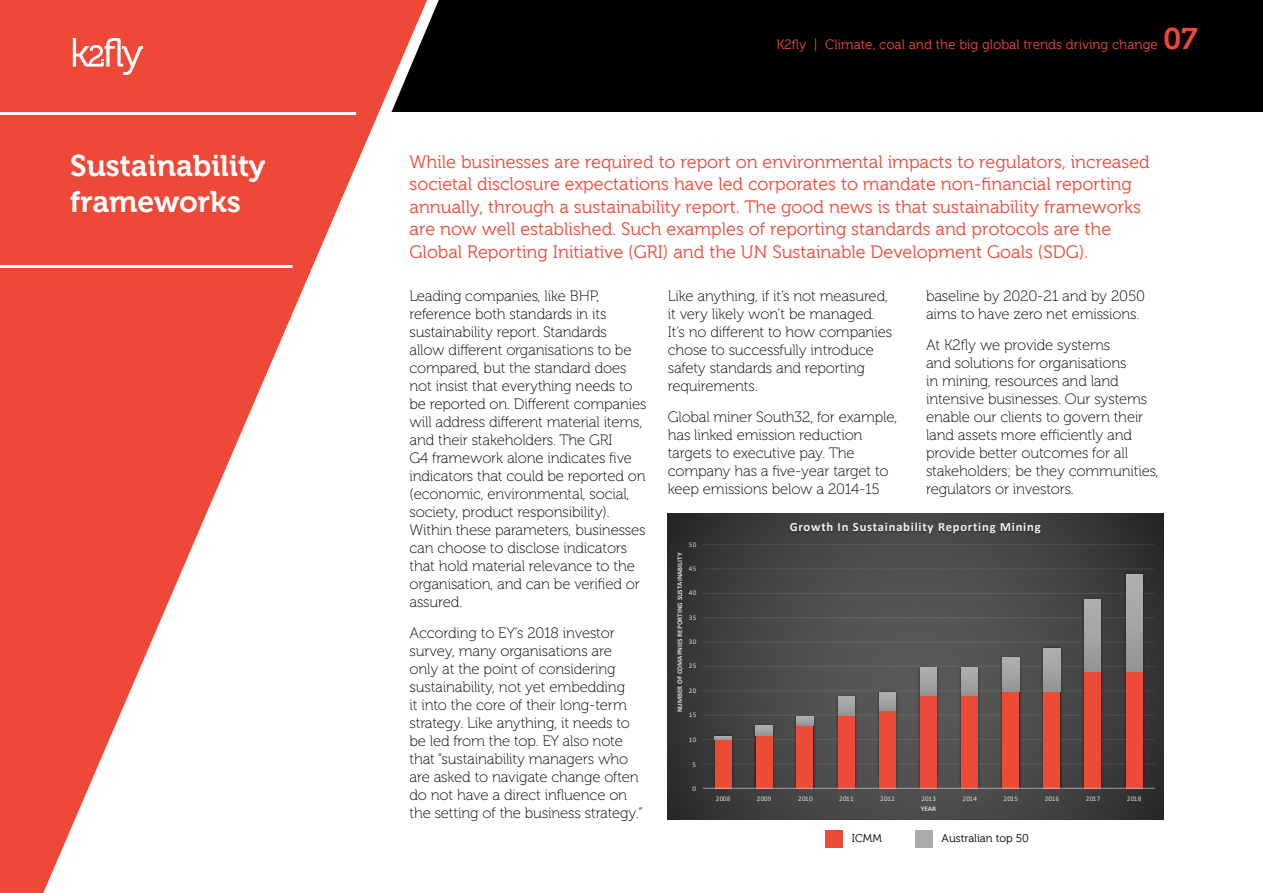
<style>
.page{position:relative;width:1263px;height:893px;background:#fff}
.page>*{position:absolute;margin:0;border:0;box-sizing:border-box;transform-origin:0 0}
.t1{font:30px/36px "Museo 700";color:#fff}
.t2{font:30px "Museo 700";color:#ee4938}
.t3{font:18px/22.5px "Museo 300";color:#ee4938}
.t4{font:15px/18px "Museo 100";letter-spacing:-.01em;color:#000}
.t5{font:13.5px "Museo 300";color:#ee4938}
.t6{font:700 12.6px "Calibri";letter-spacing:.06em;color:#f2f2f2}
.t7{font:11.25px "Museo 300";color:#000}
.t8{font:7.05px "Calibri";letter-spacing:.05em;color:#d9d9d9}
.t9{font:700 7.05px "Calibri";color:#d9d9d9}
</style>
<div class="page">
<svg style="left:0;top:0;width:391px;height:893px;fill:#ee4938"></svg>
<div style="left:391px;top:0;width:872px;height:112px;background:#000"></div>
<hr style="left:0;top:112px;width:356px;height:3px;background:#fff">
<hr style="left:0;top:265px;width:292px;height:3px;background:#fff">
<svg style="left:73px;top:38px;width:70px;height:37px"></svg>
<img style="left:668px;top:513px;width:495px;height:307px">
<hr style="left:703px;top:763px;width:452px;height:1px;background:#f2f2f2;opacity:.1">
<hr style="left:703px;top:739px;width:452px;height:1px;background:#f2f2f2;opacity:.1">
<hr style="left:703px;top:715px;width:452px;height:1px;background:#f2f2f2;opacity:.1">
<hr style="left:703px;top:690px;width:452px;height:1px;background:#f2f2f2;opacity:.1">
<hr style="left:703px;top:666px;width:452px;height:1px;background:#f2f2f2;opacity:.1">
<hr style="left:703px;top:642px;width:452px;height:1px;background:#f2f2f2;opacity:.1">
<hr style="left:703px;top:617px;width:452px;height:1px;background:#f2f2f2;opacity:.1">
<hr style="left:703px;top:593px;width:452px;height:1px;background:#f2f2f2;opacity:.1">
<hr style="left:703px;top:569px;width:452px;height:1px;background:#f2f2f2;opacity:.1">
<hr style="left:703px;top:544px;width:452px;height:1px;background:#484848">
<img style="left:711px;top:745px;width:24px;height:43px">
<img style="left:752px;top:740px;width:24px;height:48px">
<img style="left:793px;top:730px;width:24px;height:58px">
<img style="left:834px;top:720px;width:25px;height:68px">
<img style="left:875px;top:716px;width:25px;height:72px">
<img style="left:916px;top:701px;width:24px;height:87px">
<img style="left:957px;top:701px;width:24px;height:87px">
<img style="left:999px;top:696px;width:24px;height:92px">
<img style="left:1040px;top:696px;width:24px;height:92px">
<img style="left:1080px;top:676px;width:25px;height:112px">
<img style="left:1122px;top:676px;width:24px;height:112px">
<img style="left:711px;top:733px;width:24px;height:12px">
<img style="left:752px;top:723px;width:24px;height:17px">
<img style="left:793px;top:713px;width:24px;height:17px">
<img style="left:834px;top:693px;width:25px;height:27px">
<img style="left:875px;top:689px;width:25px;height:27px">
<img style="left:916px;top:664px;width:24px;height:37px">
<img style="left:957px;top:664px;width:24px;height:37px">
<img style="left:999px;top:654px;width:24px;height:42px">
<img style="left:1040px;top:645px;width:24px;height:51px">
<img style="left:1080px;top:596px;width:25px;height:80px">
<img style="left:1122px;top:572px;width:24px;height:104px">
<div style="left:715px;top:740px;width:16px;height:49px;background:#ed4a38"></div>
<div style="left:756px;top:735px;width:16px;height:54px;background:#ed4a38"></div>
<div style="left:797px;top:725px;width:16px;height:64px;background:#ed4a38"></div>
<div style="left:838px;top:716px;width:17px;height:73px;background:#ed4a38"></div>
<div style="left:879px;top:711px;width:17px;height:78px;background:#ed4a38"></div>
<div style="left:920px;top:696px;width:17px;height:93px;background:#ed4a38"></div>
<div style="left:961px;top:696px;width:16px;height:93px;background:#ed4a38"></div>
<div style="left:1003px;top:691px;width:16px;height:98px;background:#ed4a38"></div>
<div style="left:1043px;top:691px;width:17px;height:98px;background:#ed4a38"></div>
<div style="left:1084px;top:671px;width:17px;height:118px;background:#ed4a38"></div>
<div style="left:1126px;top:671px;width:16px;height:118px;background:#ed4a38"></div>
<div style="left:715px;top:735px;width:16px;height:5px;background:#a8a8a8"></div>
<div style="left:756px;top:725px;width:16px;height:10px;background:#a6a6a6"></div>
<div style="left:797px;top:716px;width:16px;height:9px;background:#a6a6a6"></div>
<div style="left:838px;top:696px;width:17px;height:20px;background:linear-gradient(to bottom,#b2b2b2,#979797)"></div>
<div style="left:879px;top:691px;width:17px;height:20px;background:linear-gradient(to bottom,#b1b1b1,#989898)"></div>
<svg style="left:920px;top:667px;width:17px;height:29px"></svg>
<svg style="left:961px;top:667px;width:16px;height:29px"></svg>
<div style="left:1003px;top:657px;width:16px;height:34px;background:linear-gradient(to bottom,#b1b1b1,#979797)"></div>
<div style="left:1043px;top:647px;width:17px;height:44px;background:linear-gradient(to bottom,#b1b1b1,#969696)"></div>
<div style="left:1084px;top:598px;width:17px;height:73px;background:linear-gradient(to bottom,#b1b1b1,#959595)"></div>
<div style="left:1126px;top:574px;width:16px;height:97px;background:linear-gradient(to bottom,#b1b1b1,#959595)"></div>
<hr style="left:703px;top:788px;width:452px;height:1px;background:#f2f2f2;opacity:.54">
<img style="left:780px;top:515px;width:271px;height:30px">
<div style="left:825px;top:830px;width:18px;height:18px;background:#ed4a38"></div>
<div style="left:915px;top:830px;width:18px;height:18px;background:#ababab"></div>
<h1 class="t1" style="left:70px;top:148px;width:197px">Sustainability frameworks</h1>
<p class="t5" style="left:776px;top:37px;width:383px">K2fly | Climate, coal and the big global trends driving change</p>
<h1 class="t2" style="left:1163px;top:22px;width:36px">07</h1>
<p class="t3" style="left:409px;top:151px;width:742px">While businesses are required to report on environmental impacts to regulators, increased societal disclosure expectations have led corporates to mandate non-financial reporting annually, through a sustainability report. The good news is that sustainability frameworks are now well established. Such examples of reporting standards and protocols are the Global Reporting Initiative (GRI) and the UN Sustainable Development Goals (SDG).</p>
<p class="t4" style="left:409px;top:287px;width:238px">Leading companies, like BHP, reference both standards in its sustainability report. Standards<br>allow different organisations to be compared, but the standard does not insist that everything needs to be reported on. Different companies will address different material items, and their stakeholders. The GRI<br>G4 framework alone indicates five indicators that could be reported on (economic, environmental, social, society, product responsibility).<br>Within these parameters, businesses can choose to disclose indicators that hold material relevance to the organisation, and can be verified or assured.</p>
<p class="t4" style="left:409px;top:624px;width:235px">According to EY’s 2018 investor survey, many organisations are only at the point of considering sustainability, not yet embedding<br>it into the core of their long-term strategy. Like anything, it needs to be led from the top. EY also note that “sustainability managers who are asked to navigate change often do not have a direct influence on the setting of the business strategy.”</p>
<p class="t4" style="left:926px;top:287px;width:221px">baseline by 2020-21 and by 2050 aims to have zero net emissions.</p>
<p class="t4" style="left:926px;top:336px;width:234px">At K2fly we provide systems<br>and solutions for organisations<br>in mining, resources and land intensive businesses. Our systems enable our clients to govern their land assets more efficiently and provide better outcomes for all stakeholders; be they communities, regulators or investors.</p>
<p class="t4" style="left:668px;top:287px;width:226px">Like anything, if it’s not measured, it very likely won’t be managed.<br>It’s no different to how companies chose to successfully introduce safety standards and reporting requirements.</p>
<p class="t4" style="left:668px;top:408px;width:231px">Global miner South32, for example, has linked emission reduction targets to executive pay. The company has a five-year target to keep emissions below a 2014-15</p>
<p class="t6" style="left:790px;top:518px;width:252px">Growth In Sustainability Reporting Mining</p>
<p class="t8" style="left:689px;top:539px;width:9px">50</p>
<p class="t9" style="left:675px;top:712px;width:161px;rotate:-90deg">NUMBER OF COMAPNIES REPORTING SUSTAINABILITY</p>
<p class="t8" style="left:689px;top:564px;width:9px">45</p>
<p class="t8" style="left:689px;top:588px;width:9px">40</p>
<p class="t8" style="left:689px;top:612px;width:9px">35</p>
<p class="t8" style="left:689px;top:637px;width:9px">30</p>
<p class="t8" style="left:689px;top:661px;width:9px">25</p>
<p class="t8" style="left:689px;top:685px;width:9px">20</p>
<p class="t8" style="left:689px;top:710px;width:9px">15</p>
<p class="t8" style="left:689px;top:735px;width:9px">10</p>
<p class="t8" style="left:692px;top:759px;width:5px">5</p>
<p class="t8" style="left:692px;top:784px;width:5px">0</p>
<p class="t8" style="left:716px;top:793px;width:16px">2008</p>
<p class="t8" style="left:757px;top:793px;width:16px">2009</p>
<p class="t8" style="left:798px;top:793px;width:16px">2010</p>
<p class="t8" style="left:839px;top:793px;width:16px">2011</p>
<p class="t8" style="left:880px;top:793px;width:16px">2012</p>
<p class="t8" style="left:921px;top:793px;width:16px">2013</p>
<p class="t8" style="left:962px;top:793px;width:16px">2014</p>
<p class="t8" style="left:1003px;top:793px;width:16px">2015</p>
<p class="t8" style="left:1045px;top:793px;width:16px">2016</p>
<p class="t8" style="left:1086px;top:793px;width:16px">2017</p>
<p class="t8" style="left:1127px;top:793px;width:16px">2018</p>
<p class="t9" style="left:921px;top:804px;width:17px">YEAR</p>
<p class="t7" style="left:852px;top:832px;width:32px">ICMM</p>
<p class="t7" style="left:942px;top:832px;width:89px">Australian top 50</p>
</div>
